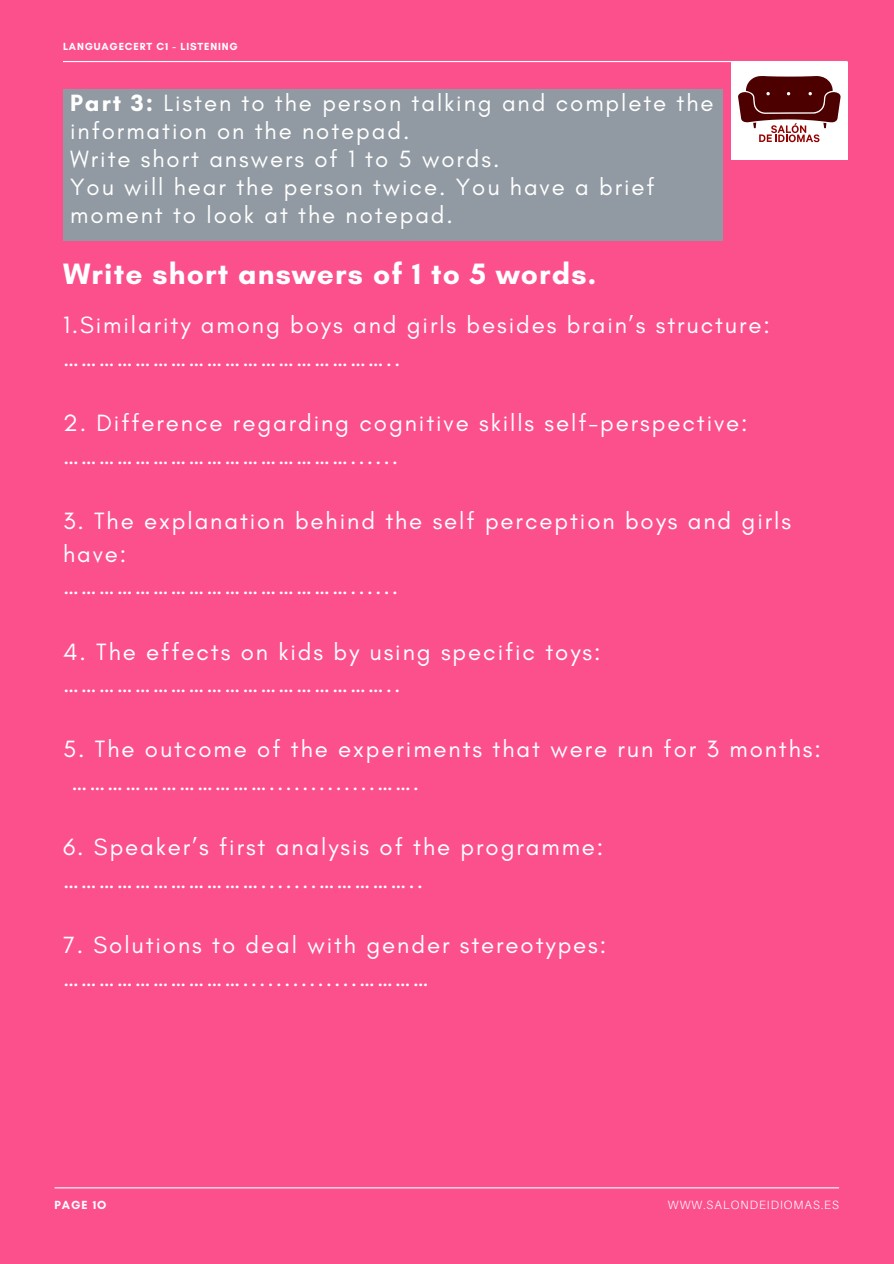
<style>
.page{position:relative;width:894px;height:1264px;background:#fff}
.page>*{position:absolute;margin:0;border:0;box-sizing:border-box;transform-origin:0 0}
.t1{font:700 30px "Glacial Indifference";letter-spacing:.04em;color:#fff}
.t2{font:24px/32.7px "Glacial Indifference";letter-spacing:.08em;color:#fff}
.t3{font:300 12px "Aileron";letter-spacing:.08em;color:#fff}
.t4{font:700 12px "Glacial Indifference";letter-spacing:.08em;color:#fff}
.t5{font:700 10.5px "Glacial Indifference";letter-spacing:.08em;color:#fff}
.s1{font-weight:700}
</style>
<div class="page">
<div style="left:0;top:0;width:893px;height:1263px;background:#fc508c"></div>
<hr style="left:63px;top:61px;width:784px;height:1px;background:#fff">
<hr style="left:55px;top:1187px;width:783px;height:1px;background:#fff">
<div style="left:63px;top:89px;width:659px;height:151px;background:#919aa2"></div>
<div style="left:731px;top:62px;width:116px;height:98px;background:#fff"></div>
<svg style="left:738px;top:76px;width:102px;height:66px"></svg>
<p class="t5" style="left:63px;top:40px;width:176px">LANGUAGECERT C1 - LISTENING</p>
<p class="t2" style="left:70px;top:88px;width:645px;line-height:28.2px"><span class="s1">Part 3:</span> Listen to the person talking and complete the information on the notepad.<br>Write short answers of 1 to 5 words.<br>You will hear the person twice. You have a brief moment to look at the notepad.</p>
<p class="t1" style="left:63px;top:256px;width:534px">Write short answers of 1 to 5 words.</p>
<p class="t2" style="left:63px;top:308px;width:708px">1.Similarity among boys and girls besides brain’s structure: ………………………………………………..</p>
<p class="t2" style="left:63px;top:406px;width:686px">2. Difference regarding cognitive skills self-perspective: …………………………………………......</p>
<p class="t2" style="left:63px;top:504px;width:729px">3. The explanation behind the self perception boys and girls have:<br>…………………………………………......</p>
<p class="t2" style="left:63px;top:634px;width:539px">4. The effects on kids by using specific toys: ………………………………………………..</p>
<p class="t2" style="left:71px;top:732px;width:750px;text-indent:-8px">5. The outcome of the experiments that were run for 3 months: …………………………….............…….</p>
<p class="t2" style="left:63px;top:830px;width:541px">6. Speaker’s first analysis of the programme: …………………………….......……………..</p>
<p class="t2" style="left:63px;top:928px;width:544px">7. Solutions to deal with gender stereotypes: …………………………..............…………</p>
<p class="t4" style="left:55px;top:1197px;width:53px">PAGE 1O</p>
<p class="t3" style="left:667px;top:1197px;width:173px">WWW.SALONDEIDIOMAS.ES</p>
</div>
